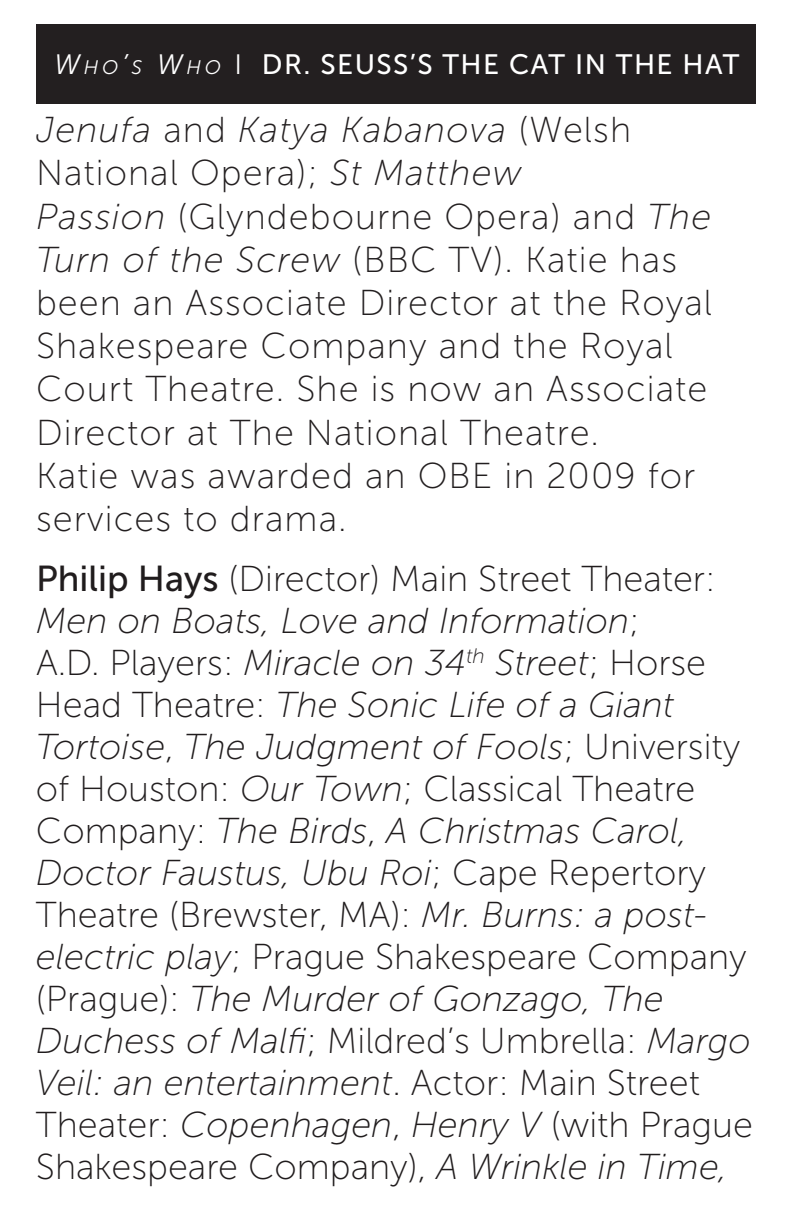
<style>
.page{position:relative;width:792px;height:1224px;background:#fff}
.page>*{position:absolute;margin:0;border:0;box-sizing:border-box;transform-origin:0 0}
.t1{font:italic 36px/42px "Museo Sans 100";color:#201c1d}
.t2{font:36px/43.2px "Museo Sans 100";letter-spacing:.03em;color:#231f20}
.t3{font:28px "Museo Sans 500";letter-spacing:.05em;color:#fff}
.s1{font-family:"Museo Sans 300";font-style:italic}
.s2{font-family:"Museo Sans 300";font-style:italic;font-size:19.6px}
.s3{font-family:"Museo Sans 300"}
.s4{font-style:italic}
.s5{font-family:"Museo Sans 500";font-style:normal;color:#231f20}
.s6{font-family:"Museo Sans 500";font-style:normal}
.s7{font-style:normal}
.s8{font-style:normal;color:#231f20}
.s9{color:#231f20}
</style>
<div class="page">
<div style="left:36px;top:24px;width:720px;height:79px;background:#231f20"></div>
<p class="t3" style="left:54px;top:49px;width:687px"><span class="s1">W</span><span class="s2">H O</span> <span class="s1">’</span> <span class="s2">S</span> <span class="s1">W</span><span class="s2">H O</span> <span class="s3">I</span> DR. SEUSS’S THE CAT IN THE HAT</p>
<p class="t2" style="left:36px;top:109px;width:678px"><span class="s4">Jenufa</span> and <span class="s4">Katya Kabanova</span> (Welsh National Opera); <span class="s4">St Matthew<br>Passion</span> (Glyndebourne Opera) and <span class="s4">The Turn of the Screw</span> (BBC TV). Katie has been an Associate Director at the Royal Shakespeare Company and the Royal Court Theatre. She is now an Associate Director at The National Theatre.<br>Katie was awarded an OBE in 2009 for services to drama.</p>
<p class="t1" style="left:36px;top:558px;width:719px"><span class="s5">P</span><span class="s6">hilip Hays</span> <span class="s7">(Director) Main Street Theater:<br></span>Men on Boats, Love and Information<span class="s7">;<br>A.D. Players:</span> Miracle on 34<sup>th</sup> Street<span class="s7">; Horse Head Theatre:</span> The Sonic Life of a Giant Tortoise<span class="s7">,</span> The Judgment of Fools<span class="s7">;</span> <span class="s8">University of Houston:</span> <span class="s9">Our Town</span><span class="s8">;</span> <span class="s7">Classical Theatre Company:</span> The Birds<span class="s7">,</span> A Christmas Carol, Doctor Faustus, Ubu Roi<span class="s7">; Cape Repertory Theatre (Brewster, MA):</span> Mr. Burns: a post&shy;electric play<span class="s7">; Prague Shakespeare Company (Prague):</span> The Murder of Gonzago, The Duchess of Malfi<span class="s7">;</span> <span class="s8">Mildred’s Umbrella:</span> <span class="s9">Margo Veil: an entertainment</span><span class="s8">. Actor: M</span><span class="s7">ain Street Theater:</span> Copenhagen<span class="s7">,</span> Henry V <span class="s7">(with Prague Shakespeare Company),</span> A Wrinkle in Time,</p>
</div>
